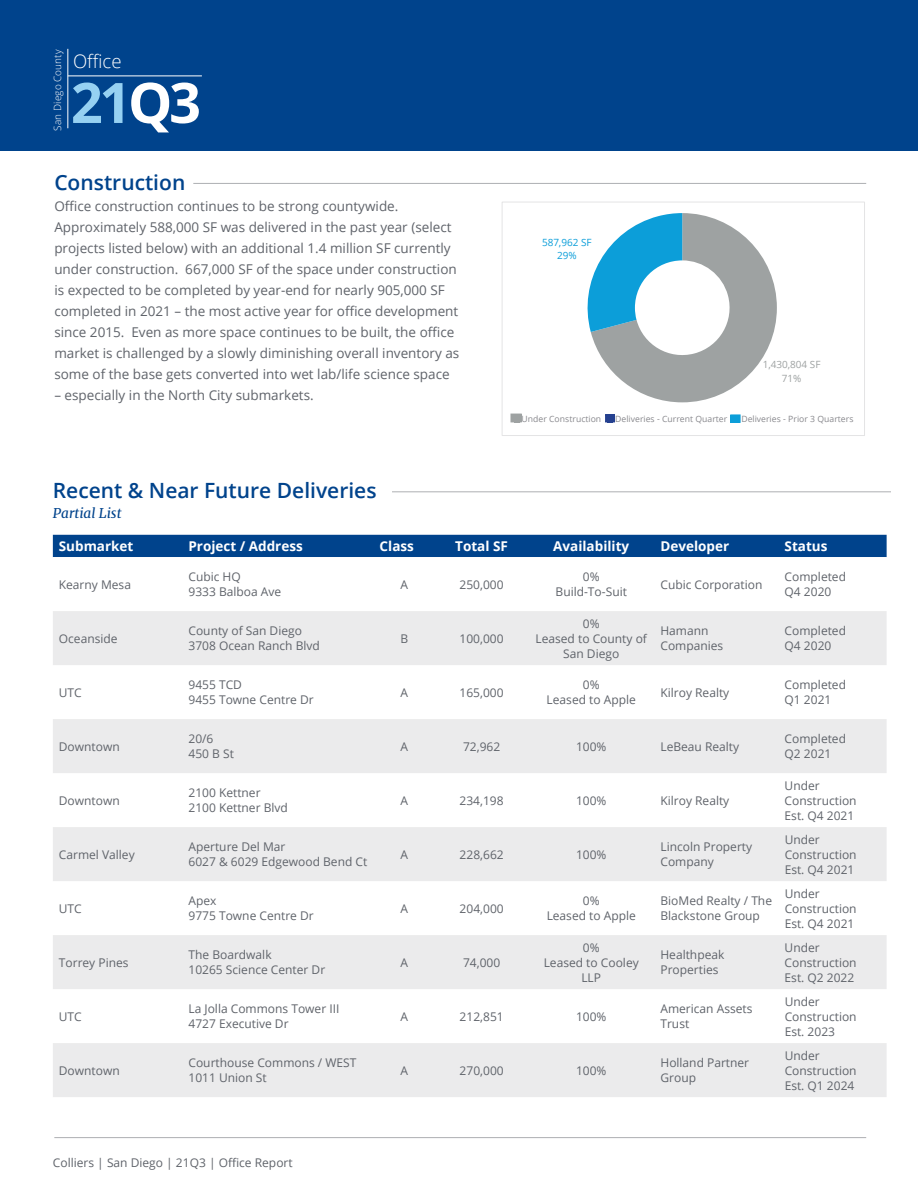
<style>
.page{position:relative;width:918px;height:1188px;background:#fff}
.page>*{position:absolute;margin:0;border:0;box-sizing:border-box;transform-origin:0 0}
.t1{font:700 55.8px "Open Sans";color:#96d1f2}
.t2{font:600 21px "Open Sans";color:#00438c}
.t3{font:300 18.6px "Open Sans";color:#fff}
.t4{font:13.5px/21px "Open Sans";color:#5f636a}
.t5{font:700 13.5px "Open Sans";color:#fff}
.t6{font:italic 13.5px "Merriweather";color:#00438c}
.t7{font:12px/15px "Open Sans";color:#5f636a}
.t8{font:300 9.9px "Open Sans";letter-spacing:.01em;color:#fff}
.t9{font:9.9px/13.5px "Open Sans";letter-spacing:-.005em;color:#9ea2a2;text-align:center}
.t10{font:9.9px/13.5px "Open Sans";letter-spacing:-.005em;color:#0c9ed9;text-align:center}
.t11{font:8.7px "Open Sans";letter-spacing:.005em;color:#88888d}
.s1{color:#fff}
</style>
<div class="page">
<hr style="left:54px;top:1137px;width:812px;height:1px;background:#adafb2">
<div style="left:0;top:0;width:918px;height:151px;background:#00438c"></div>
<hr style="left:68px;top:75px;width:134px;height:1px;background:#fff">
<hr style="left:67px;top:49px;width:1px;height:79px;background:#fff">
<hr style="left:193px;top:183px;width:673px;height:1px;background:#adafb2">
<div style="left:500px;top:175px;width:366px;height:288px;background:#fff"></div>
<svg style="left:587px;top:213px;width:190px;height:189px"></svg>
<div style="left:502px;top:202px;width:363px;height:234px;border:1px solid #e4e4e5"></div>
<div style="left:511px;top:414px;width:10px;height:8px;background:#9ea2a2"></div>
<div style="left:510px;top:414px;width:12px;height:8px;border:1px solid #9ea2a2"></div>
<div style="left:606px;top:415px;width:8px;height:7px;background:#25408f"></div>
<div style="left:605px;top:414px;width:10px;height:8px;border:1px solid #25408f"></div>
<div style="left:731px;top:415px;width:9px;height:7px;background:#0c9ed9"></div>
<div style="left:730px;top:414px;width:11px;height:9px;border:1px solid #0c9ed9"></div>
<div style="left:53px;top:535px;width:834px;height:22px;background:#00438c"></div>
<svg style="left:53px;top:611px;width:834px;height:486px;fill:#ebebec"></svg>
<hr style="left:392px;top:491px;width:499px;height:1px;background:#adafb2">
<p class="t8" style="left:51px;top:131px;width:83px;rotate:-90deg">San Diego County</p>
<h3 class="t3" style="left:73px;top:49px;width:50px">Office</h3>
<h1 class="t1" style="left:71px;top:63px;width:132px">21<span class="s1">Q3</span></h1>
<h2 class="t2" style="left:54px;top:168px;width:133px">Construction</h2>
<p class="t4" style="left:54px;top:195px;width:406px">Office construction continues to be strong countywide.<br>Approximately 588,000 SF was delivered in the past year (select projects listed below) with an additional 1.4 million SF currently under construction. 667,000 SF of the space under construction is expected to be completed by year-end for nearly 905,000 SF completed in 2021 – the most active year for office development since 2015. Even as more space continues to be built, the office market is challenged by a slowly diminishing overall inventory as some of the base gets converted into wet lab/life science space</p>
<p class="t4" style="left:54px;top:384px;width:261px">– especially in the North City submarkets.</p>
<h2 class="t2" style="left:53px;top:476px;width:325px">Recent &amp; Near Future Deliveries</h2>
<p class="t6" style="left:53px;top:504px;width:70px">Partial List</p>
<p class="t10" style="left:542px;top:235px;width:51px">587,962 SF<br>29%</p>
<p class="t9" style="left:763px;top:358px;width:59px">1,430,804 SF<br>71%</p>
<p class="t11" style="left:522px;top:413px;width:81px">Under Construction</p>
<p class="t11" style="left:615px;top:413px;width:114px">Deliveries - Current Quarter</p>
<p class="t11" style="left:741px;top:413px;width:114px">Deliveries - Prior 3 Quarters</p>
<p class="t5" style="left:59px;top:537px;width:76px">Submarket</p>
<p class="t5" style="left:188px;top:537px;width:116px">Project / Address</p>
<p class="t5" style="left:380px;top:537px;width:36px">Class</p>
<p class="t5" style="left:455px;top:537px;width:54px">Total SF</p>
<p class="t5" style="left:553px;top:537px;width:77px">Availability</p>
<p class="t5" style="left:660px;top:537px;width:70px">Developer</p>
<p class="t5" style="left:785px;top:537px;width:44px">Status</p>
<p class="t7" style="left:59px;top:577px;width:74px">Kearny Mesa</p>
<p class="t7" style="left:188px;top:569px;width:94px">Cubic HQ<br>9333 Balboa Ave</p>
<p class="t7" style="left:401px;top:577px;width:9px">A</p>
<p class="t7" style="left:460px;top:577px;width:46px">250,000</p>
<p class="t7" style="left:556px;top:569px;width:73px;text-align:center">0%<br>Build-To-Suit</p>
<p class="t7" style="left:660px;top:577px;width:103px">Cubic Corporation</p>
<p class="t7" style="left:785px;top:569px;width:63px">Completed<br>Q4 2020</p>
<p class="t7" style="left:59px;top:631px;width:60px">Oceanside</p>
<p class="t7" style="left:188px;top:623px;width:133px">County of San Diego<br>3708 Ocean Ranch Blvd</p>
<p class="t7" style="left:401px;top:631px;width:9px">B</p>
<p class="t7" style="left:460px;top:631px;width:46px">100,000</p>
<p class="t7" style="left:536px;top:616px;width:113px;text-align:center">0%<br>Leased to County of<br>San Diego</p>
<p class="t7" style="left:660px;top:623px;width:64px">Hamann<br>Companies</p>
<p class="t7" style="left:785px;top:623px;width:63px">Completed<br>Q4 2020</p>
<p class="t7" style="left:59px;top:685px;width:24px">UTC</p>
<p class="t7" style="left:188px;top:677px;width:127px">9455 TCD<br>9455 Towne Centre Dr</p>
<p class="t7" style="left:401px;top:685px;width:9px">A</p>
<p class="t7" style="left:460px;top:685px;width:46px">165,000</p>
<p class="t7" style="left:547px;top:677px;width:91px;text-align:center">0%<br>Leased to Apple</p>
<p class="t7" style="left:660px;top:685px;width:70px">Kilroy Realty</p>
<p class="t7" style="left:785px;top:677px;width:63px">Completed<br>Q1 2021</p>
<p class="t7" style="left:59px;top:739px;width:62px">Downtown</p>
<p class="t7" style="left:188px;top:731px;width:47px">20/6<br>450 B St</p>
<p class="t7" style="left:401px;top:739px;width:9px">A</p>
<p class="t7" style="left:463px;top:739px;width:39px">72,962</p>
<p class="t7" style="left:576px;top:739px;width:32px">100%</p>
<p class="t7" style="left:660px;top:739px;width:80px">LeBeau Realty</p>
<p class="t7" style="left:785px;top:731px;width:63px">Completed<br>Q2 2021</p>
<p class="t7" style="left:59px;top:793px;width:62px">Downtown</p>
<p class="t7" style="left:188px;top:785px;width:101px">2100 Kettner<br>2100 Kettner Blvd</p>
<p class="t7" style="left:401px;top:793px;width:9px">A</p>
<p class="t7" style="left:460px;top:793px;width:46px">234,198</p>
<p class="t7" style="left:576px;top:793px;width:32px">100%</p>
<p class="t7" style="left:660px;top:793px;width:70px">Kilroy Realty</p>
<p class="t7" style="left:785px;top:778px;width:74px">Under<br>Construction<br>Est. Q4 2021</p>
<p class="t7" style="left:59px;top:847px;width:77px">Carmel Valley</p>
<p class="t7" style="left:188px;top:839px;width:180px">Aperture Del Mar<br>6027 &amp; 6029 Edgewood Bend Ct</p>
<p class="t7" style="left:401px;top:847px;width:9px">A</p>
<p class="t7" style="left:460px;top:847px;width:46px">228,662</p>
<p class="t7" style="left:576px;top:847px;width:32px">100%</p>
<p class="t7" style="left:660px;top:839px;width:93px">Lincoln Property<br>Company</p>
<p class="t7" style="left:785px;top:832px;width:74px">Under<br>Construction<br>Est. Q4 2021</p>
<p class="t7" style="left:59px;top:901px;width:24px">UTC</p>
<p class="t7" style="left:189px;top:893px;width:127px">Apex<br>9775 Towne Centre Dr</p>
<p class="t7" style="left:401px;top:901px;width:9px">A</p>
<p class="t7" style="left:460px;top:901px;width:46px">204,000</p>
<p class="t7" style="left:547px;top:893px;width:91px;text-align:center">0%<br>Leased to Apple</p>
<p class="t7" style="left:660px;top:893px;width:113px">BioMed Realty / The<br>Blackstone Group</p>
<p class="t7" style="left:785px;top:886px;width:74px">Under<br>Construction<br>Est. Q4 2021</p>
<p class="t7" style="left:59px;top:955px;width:71px">Torrey Pines</p>
<p class="t7" style="left:189px;top:947px;width:138px">The Boardwalk<br>10265 Science Center Dr</p>
<p class="t7" style="left:401px;top:955px;width:9px">A</p>
<p class="t7" style="left:463px;top:955px;width:39px">74,000</p>
<p class="t7" style="left:544px;top:940px;width:97px;text-align:center">0%<br>Leased to Cooley<br>LLP</p>
<p class="t7" style="left:660px;top:947px;width:65px">Healthpeak<br>Properties</p>
<p class="t7" style="left:785px;top:940px;width:74px">Under<br>Construction<br>Est. Q2 2022</p>
<p class="t7" style="left:59px;top:1009px;width:24px">UTC</p>
<p class="t7" style="left:188px;top:1001px;width:152px">La Jolla Commons Tower III<br>4727 Executive Dr</p>
<p class="t7" style="left:401px;top:1009px;width:9px">A</p>
<p class="t7" style="left:460px;top:1009px;width:46px">212,851</p>
<p class="t7" style="left:576px;top:1009px;width:32px">100%</p>
<p class="t7" style="left:660px;top:1001px;width:94px">American Assets<br>Trust</p>
<p class="t7" style="left:785px;top:994px;width:74px">Under<br>Construction<br>Est. 2023</p>
<p class="t7" style="left:59px;top:1063px;width:62px">Downtown</p>
<p class="t7" style="left:189px;top:1055px;width:170px">Courthouse Commons / WEST<br>1011 Union St</p>
<p class="t7" style="left:401px;top:1063px;width:9px">A</p>
<p class="t7" style="left:460px;top:1063px;width:46px">270,000</p>
<p class="t7" style="left:576px;top:1063px;width:32px">100%</p>
<p class="t7" style="left:660px;top:1055px;width:90px">Holland Partner<br>Group</p>
<p class="t7" style="left:785px;top:1048px;width:74px">Under<br>Construction<br>Est. Q1 2024</p>
<p class="t7" style="left:53px;top:1155px;width:241px">Colliers | San Diego | 21Q3 | Office Report</p>
</div>
